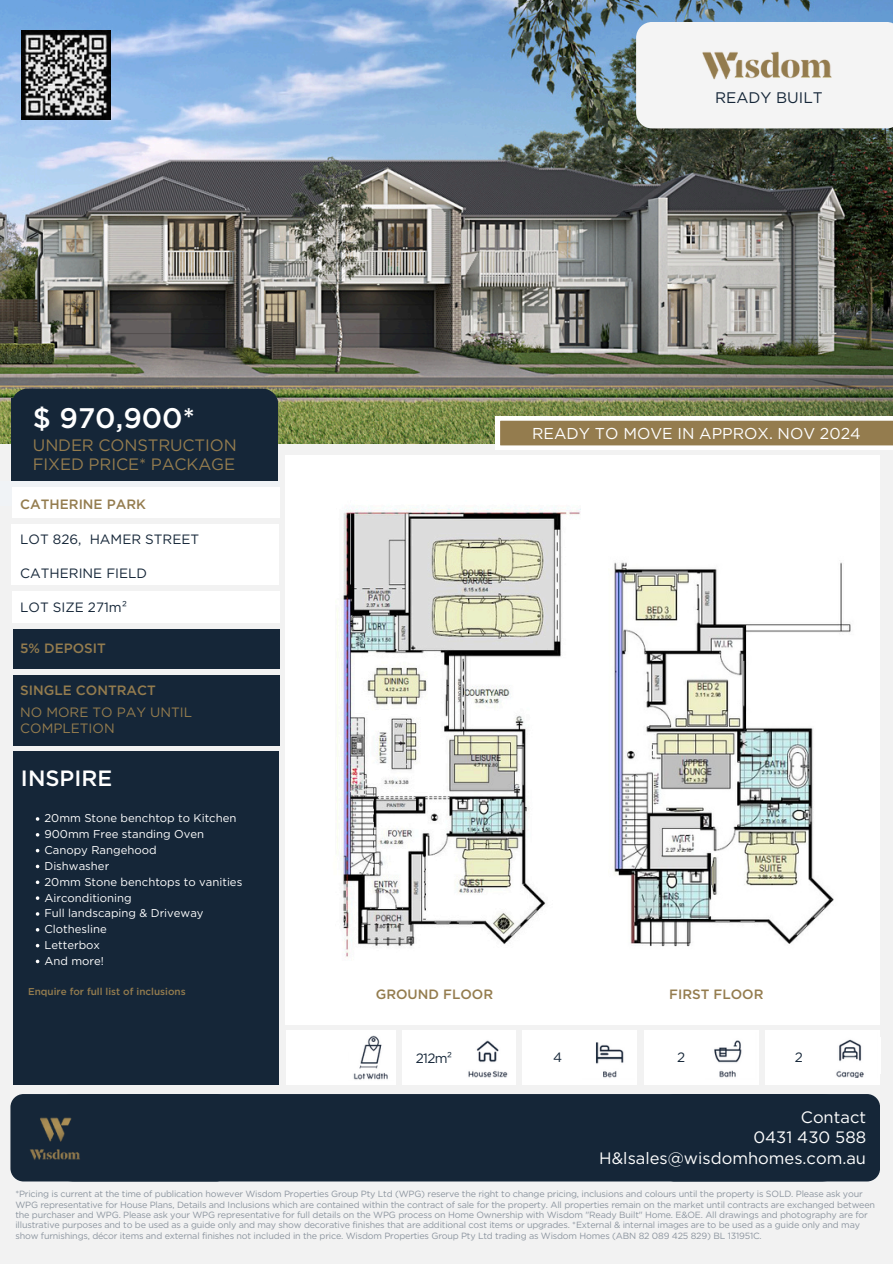
<style>
.page{position:relative;width:893px;height:1264px;background:#fff}
.page>*{position:absolute;margin:0;border:0;box-sizing:border-box;transform-origin:0 0}
.t1{font:500 28.2px "Gotham";color:#fff}
.t2{font:500 22.05px "Gotham";color:#fff}
.t3{font:16.5px/20.2px "Gotham";color:#fff;text-align:right}
.t4{font:16.5px/19.2px "Gotham";letter-spacing:-.01em;color:#947c4e}
.t5{font:15.75px "Gotham";color:#fff}
.t6{font:15.3px "Gotham";color:#152638}
.t7{font:13.5px "Gotham";color:#152638}
.t8{font:500 13.5px "Gotham";color:#947c4e}
.t9{font:13.5px/21.3px "Gotham";color:#947c4e}
.t10{font:11.4px "Gotham";color:#fff}
.t11{font:500 9.9px "Gotham";color:#947c4e}
.t12{font:9px/10.4px "Gotham";letter-spacing:-.02em;color:#8c959f}
.s1{font-weight:500}
</style>
<div class="page">
<div style="left:0;top:0;width:892px;height:1263px;background:#f2f2f2"></div>
<img style="left:0;top:0;width:892px;height:443px">
<svg style="left:635px;top:22px;width:257px;height:106px"></svg>
<img style="left:696px;top:43px;width:145px;height:41px">
<div style="left:12px;top:524px;width:267px;height:61px;background:#fff"></div>
<div style="left:285px;top:455px;width:594px;height:570px;background:#fff"></div>
<div style="left:219px;top:1094px;width:452px;height:87px;background:#152638"></div>
<div style="left:661px;top:1094px;width:218px;height:87px;background:#152638;border-radius:13px"></div>
<div style="left:10px;top:1094px;width:219px;height:87px;background:#152638;border-radius:13px"></div>
<div style="left:12px;top:388px;width:266px;height:107px;background:#152638;border-radius:16px"></div>
<div style="left:12px;top:398px;width:265px;height:83px;background:#152638"></div>
<div style="left:12px;top:591px;width:267px;height:31px;background:#fff"></div>
<div style="left:0;top:481px;width:279px;height:24px;background:#f0f3f6"></div>
<div style="left:12px;top:487px;width:267px;height:30px;background:#fff"></div>
<img style="left:21px;top:31px;width:89px;height:89px">
<img style="left:30px;top:1117px;width:50px;height:43px">
<div style="left:13px;top:675px;width:266px;height:70px;background:#152638"></div>
<div style="left:13px;top:629px;width:266px;height:39px;background:#152638"></div>
<div style="left:765px;top:1030px;width:114px;height:55px;background:#fff"></div>
<img style="left:879px;top:1037px;width:1px;height:36px">
<div style="left:643px;top:1030px;width:115px;height:55px;background:#fff"></div>
<div style="left:522px;top:1030px;width:115px;height:55px;background:#fff"></div>
<div style="left:402px;top:1030px;width:113px;height:55px;background:#fff"></div>
<div style="left:286px;top:1030px;width:109px;height:55px;background:#fff"></div>
<img style="left:596px;top:1042px;width:28px;height:36px">
<img style="left:714px;top:1040px;width:28px;height:38px">
<img style="left:836px;top:1039px;width:28px;height:38px">
<img style="left:468px;top:1040px;width:40px;height:37px">
<img style="left:353px;top:1035px;width:35px;height:45px">
<svg style="left:495px;top:416px;width:397px;height:34px"></svg>
<div style="left:13px;top:750px;width:265px;height:334px;background:#152638"></div>
<img style="left:336px;top:507px;width:244px;height:450px">
<img style="left:614px;top:562px;width:237px;height:385px">
<svg style="left:36px;top:864px;width:3px;height:4px"></svg>
<svg style="left:36px;top:880px;width:3px;height:4px"></svg>
<svg style="left:36px;top:959px;width:3px;height:4px"></svg>
<p class="t1" style="left:33px;top:401px;width:163px">$ 970,900*</p>
<p class="t4" style="left:33px;top:435px;width:205px">UNDER CONSTRUCTION<br>FIXED PRICE* PACKAGE</p>
<p class="t8" style="left:20px;top:496px;width:127px">CATHERINE PARK</p>
<p class="t7" style="left:20px;top:531px;width:180px">LOT 826, HAMER STREET</p>
<p class="t7" style="left:20px;top:565px;width:128px">CATHERINE FIELD</p>
<p class="t7" style="left:20px;top:598px;width:108px">LOT SIZE 271m²</p>
<p class="t8" style="left:20px;top:640px;width:87px">5% DEPOSIT</p>
<p class="t9" style="left:20px;top:680px;width:173px"><span class="s1">SINGLE CONTRACT<br></span>NO MORE TO PAY UNTIL</p>
<p class="t9" style="left:20px;top:717px;width:96px">COMPLETION</p>
<p class="t2" style="left:21px;top:765px;width:93px">INSPIRE</p>
<p class="t10" style="left:44px;top:811px;width:193px">20mm Stone benchtop to Kitchen</p>
<h6 class="t10" style="left:44px;top:827px;width:161px">900mm Free standing Oven</h6>
<p class="t10" style="left:44px;top:843px;width:114px">Canopy Rangehood</p>
<p class="t10" style="left:44px;top:859px;width:66px">Dishwasher</p>
<p class="t10" style="left:44px;top:874px;width:199px">20mm Stone benchtops to vanities</p>
<p class="t10" style="left:44px;top:890px;width:89px">Airconditioning</p>
<p class="t10" style="left:44px;top:906px;width:161px">Full landscaping &amp; Driveway</p>
<p class="t10" style="left:44px;top:922px;width:64px">Clothesline</p>
<p class="t10" style="left:44px;top:938px;width:57px">Letterbox</p>
<p class="t10" style="left:44px;top:953px;width:61px">And more!</p>
<p class="t11" style="left:28px;top:985px;width:159px">Enquire for full list of inclusions</p>
<p class="t6" style="left:714px;top:88px;width:109px">READY BUILT</p>
<p class="t5" style="left:532px;top:424px;width:330px">READY TO MOVE IN APPROX. NOV 2024</p>
<p class="t8" style="left:375px;top:986px;width:119px">GROUND FLOOR</p>
<p class="t7" style="left:415px;top:1049px;width:38px">212m²</p>
<p class="t8" style="left:669px;top:986px;width:96px">FIRST FLOOR</p>
<p class="t7" style="left:553px;top:1049px;width:11px">4</p>
<p class="t7" style="left:676px;top:1049px;width:10px">2</p>
<h5 class="t7" style="left:794px;top:1049px;width:10px">2</h5>
<p class="t3" style="left:753px;top:1107px;width:114px">Contact<br>0431 430 588</p>
<h3 class="t3" style="left:599px;top:1147px;width:268px">H&amp;lsales@wisdomhomes.com.au</h3>
<p class="t12" style="left:15px;top:1188px;width:860px">*Pricing is current at the time of publication however Wisdom Properties Group Pty Ltd (WPG) reserve the right to change pricing, inclusions and colours until the property is SOLD. Please ask your WPG representative for House Plans, Details and Inclusions which are contained within the contract of sale for the property. All properties remain on the market until contracts are exchanged between the purchaser and WPG. Please ask your WPG representative for full details on the WPG process on Home Ownership with Wisdom "Ready Built" Home. E&amp;OE. All drawings and photography are for illustrative purposes and to be used as a guide only and may show decorative finishes that are additional cost items or upgrades. *External &amp; internal images are to be used as a guide only and may show furnishings, décor items and external finishes not included in the price. Wisdom Properties Group Pty Ltd trading as Wisdom Homes (ABN 82 089 425 829) BL 131951C.</p>
</div>
